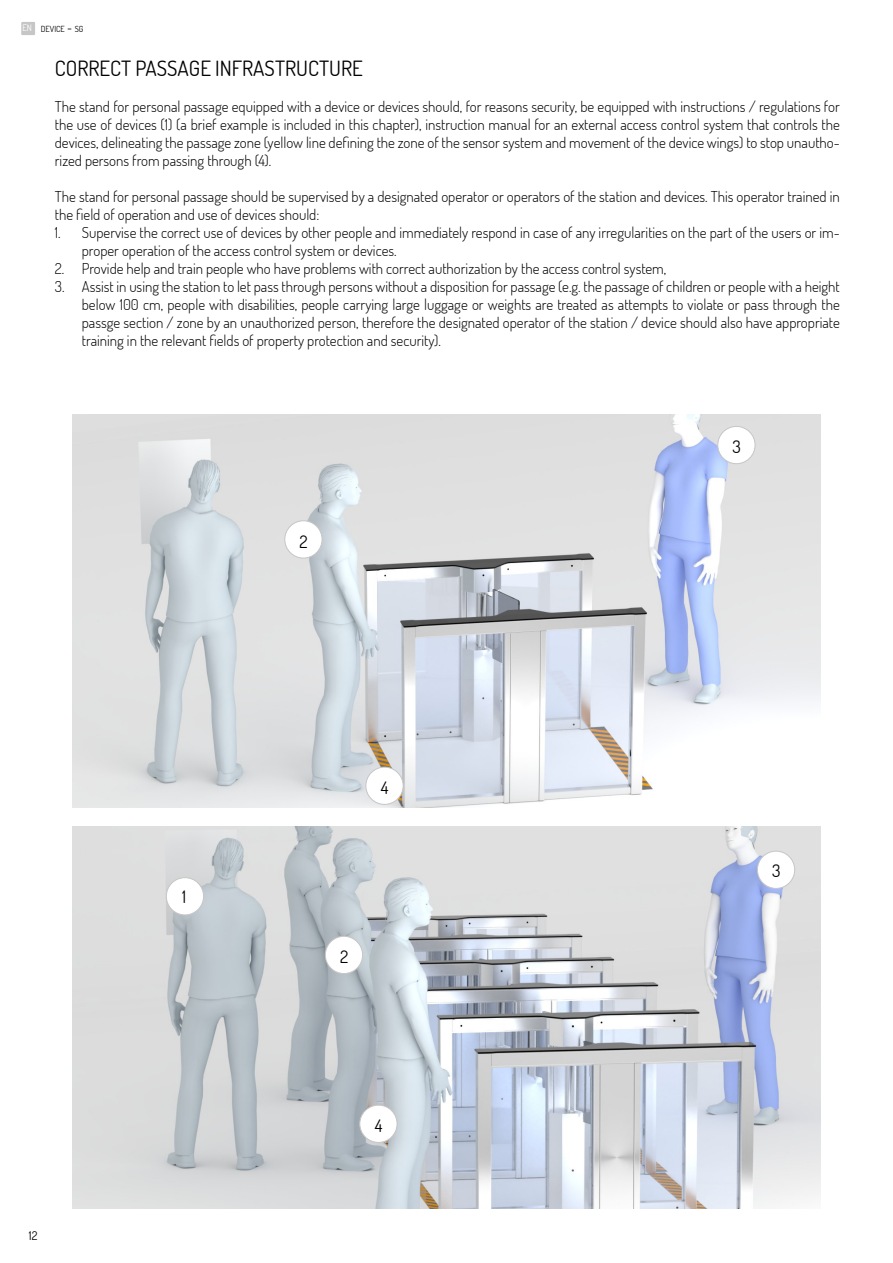
<style>
.page{position:relative;width:893px;height:1263px;background:#fff}
.page>*{position:absolute;margin:0;border:0;box-sizing:border-box;transform-origin:0 0}
.t1{font:21px "Dosis";color:#000}
.t2{font:17.1px "Dosis";color:#000}
.t3{font:300 15px/18px "Dosis";color:#000;text-align:justify}
.t4{font:12px "Dosis";color:#000}
.t5{font:8.4px "Dosis";color:#000}
.s1{font-size:8.85px;color:#fff}
.s2{font-size:12px}
</style>
<div class="page">
<div style="left:21px;top:22px;width:14px;height:13px;background:#c6c6c6"></div>
<img style="left:72px;top:414px;width:749px;height:393px">
<div style="left:366px;top:767px;width:37px;height:37px;background:#fff;border-radius:50%"></div>
<div style="left:365px;top:767px;width:39px;height:38px;border:1px solid #c6c6c6;border-radius:50%"></div>
<div style="left:718px;top:426px;width:37px;height:38px;background:#fff;border-radius:50%"></div>
<div style="left:717px;top:426px;width:38px;height:38px;border:1px solid #c6c6c6;border-radius:50%"></div>
<div style="left:285px;top:521px;width:37px;height:37px;background:#fff;border-radius:50%"></div>
<div style="left:284px;top:520px;width:39px;height:38px;border:1px solid #c6c6c6;border-radius:50%"></div>
<img style="left:72px;top:827px;width:749px;height:382px">
<div style="left:166px;top:878px;width:38px;height:37px;background:#fff;border-radius:50%"></div>
<div style="left:166px;top:877px;width:38px;height:38px;border:1px solid #c6c6c6;border-radius:50%"></div>
<div style="left:360px;top:1105px;width:37px;height:37px;background:#fff;border-radius:50%"></div>
<div style="left:359px;top:1105px;width:39px;height:38px;border:1px solid #c6c6c6;border-radius:50%"></div>
<div style="left:757px;top:851px;width:38px;height:37px;background:#fff;border-radius:50%"></div>
<div style="left:757px;top:851px;width:38px;height:38px;border:1px solid #c6c6c6;border-radius:50%"></div>
<div style="left:325px;top:936px;width:38px;height:37px;background:#fff;border-radius:50%"></div>
<div style="left:325px;top:936px;width:38px;height:38px;border:1px solid #c6c6c6;border-radius:50%"></div>
<div style="left:72px;top:485px;width:79px;height:171px;background:#e0e0e0"></div>
<p class="t5" style="left:22px;top:23px;width:24px"><span class="s1">EN</span> DEVICE</p>
<p class="t5" style="left:67px;top:23px;width:13px"><span class="s2">-</span> SG</p>
<h1 class="t1" style="left:55px;top:54px;width:310px">CORRECT PASSAGE INFRASTRUCTURE</h1>
<p class="t3" style="left:55px;top:97px;width:786px">The stand for personal passage equipped with a device or devices should, for reasons security, be equipped with instructions / regulations for the use of devices (1) (a brief example is included in this chapter), instruction manual for an external access control system that controls the devices, delineating the passage zone (yellow line defining the zone of the sensor system and movement of the device wings) to stop unautho&shy;rized persons from passing through (4).</p>
<p class="t3" style="left:55px;top:187px;width:786px">The stand for personal passage should be supervised by a designated operator or operators of the station and devices. This operator trained in the field of operation and use of devices should:</p>
<p class="t3" style="left:82px;top:223px;width:759px;text-indent:-27px">1. Supervise the correct use of devices by other people and immediately respond in case of any irregularities on the part of the users or im&shy;proper operation of the access control system or devices.</p>
<p class="t3" style="left:55px;top:259px;width:613px">2. Provide help and train people who have problems with correct authorization by the access control system,</p>
<p class="t3" style="left:82px;top:277px;width:759px;text-indent:-27px">3. Assist in using the station to let pass through persons without a disposition for passage (e.g. the passage of children or people with a height below 100 cm, people with disabilities, people carrying large luggage or weights are treated as attempts to violate or pass through the passge section / zone by an unauthorized person, therefore the designated operator of the station / device should also have appropriate training in the relevant fields of property protection and security).</p>
<p class="t4" style="left:29px;top:1227px;width:10px">12</p>
<p class="t2" style="left:182px;top:886px;width:5px">1</p>
<p class="t2" style="left:299px;top:530px;width:10px">2</p>
<p class="t2" style="left:381px;top:776px;width:9px">4</p>
<p class="t2" style="left:340px;top:946px;width:10px">2</p>
<p class="t2" style="left:375px;top:1114px;width:9px">4</p>
<p class="t2" style="left:732px;top:435px;width:10px">3</p>
<p class="t2" style="left:772px;top:860px;width:10px">3</p>
</div>
